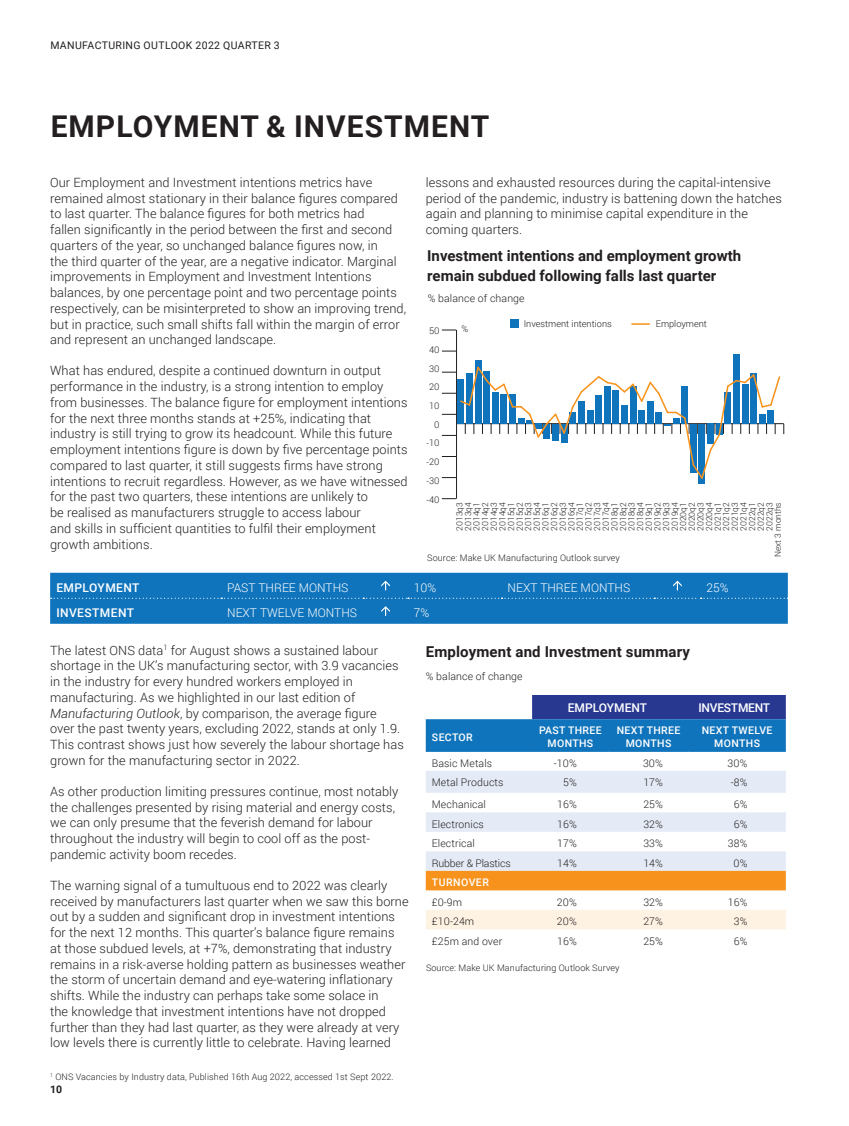
<style>
.page{position:relative;width:849px;height:1126px;background:#fff}
.page>*{position:absolute;margin:0;border:0;box-sizing:border-box;transform-origin:0 0}
.t1{font:700 30px "Roboto";letter-spacing:.035em;color:#231f20}
.t2{font:700 15px/19.5px "Roboto";color:#231f20}
.t3{font:300 12.75px/15.8px "Roboto";letter-spacing:.005em;color:#231f20}
.t4{font:300 12px "Roboto";color:#fff}
.t5{font:500 12px "Roboto";letter-spacing:.035em;color:#fff}
.t6{font:500 12px "Roboto";color:#fff}
.t7{font:500 12px "Roboto";letter-spacing:-.02em;color:#fff}
.t8{font:300 10.5px "Roboto";letter-spacing:.01em;color:#231f20}
.t9{font:500 10.5px/12.6px "Roboto";letter-spacing:.035em;color:#fff;text-align:center}
.t10{font:10.5px "Roboto";letter-spacing:.035em;color:#231f20}
.t11{font:300 10.5px "Roboto";letter-spacing:-.015em;color:#231f20}
.t12{font:700 10.5px "Roboto";color:#231f20}
.t13{font:300 9.15px "Roboto";color:#231f20}
.t14{font:300 9px "Roboto";letter-spacing:.01em;color:#231f20}
.t15{font:300 8.4px/8.6px "Roboto";color:#231f20;text-align:justify}
.s1{font-style:italic}
</style>
<div class="page">
<div style="left:510px;top:319px;width:9px;height:9px;background:#1074bc"></div>
<svg style="left:632px;top:323px;width:17px;height:2px"></svg>
<hr style="left:456px;top:330px;width:1px;height:169px;background:#231f20">
<div style="left:733px;top:354px;width:6px;height:70px;background:#1074bc"></div>
<div style="left:699px;top:424px;width:6px;height:60px;background:#1074bc"></div>
<div style="left:475px;top:360px;width:6px;height:64px;background:#1074bc"></div>
<svg style="left:442px;top:498px;width:14px;height:1px"></svg>
<svg style="left:442px;top:330px;width:14px;height:1px"></svg>
<svg style="left:442px;top:365px;width:342px;height:115px"></svg>
<svg style="left:442px;top:351px;width:14px;height:1px"></svg>
<div style="left:50px;top:573px;width:738px;height:51px;background:#1074bc"></div>
<svg style="left:426px;top:890px;width:359px;height:1px"></svg>
<svg style="left:426px;top:695px;width:359px;height:56px;background:#3673b7"></svg>
<svg style="left:426px;top:771px;width:359px;height:119px"></svg>
<div style="left:426px;top:910px;width:359px;height:19px;background:#fef2e3"></div>
<hr style="left:426px;top:751px;width:106px;height:1px;background:#1074bc">
<hr style="left:532px;top:751px;width:76px;height:1px;background:#1074bc">
<hr style="left:608px;top:751px;width:80px;height:1px;background:#1074bc">
<hr style="left:688px;top:751px;width:97px;height:1px;background:#1074bc">
<p class="t10" style="left:50px;top:37px;width:231px">MANUFACTURING OUTLOOK 2022 QUARTER 3</p>
<h1 class="t1" style="left:51px;top:105px;width:440px">EMPLOYMENT &amp; INVESTMENT</h1>
<p class="t3" style="left:50px;top:174px;width:357px">Our Employment and Investment intentions metrics have remained almost stationary in their balance figures compared to last quarter. The balance figures for both metrics had<br>fallen significantly in the period between the first and second quarters of the year, so unchanged balance figures now, in<br>the third quarter of the year, are a negative indicator. Marginal improvements in Employment and Investment Intentions balances, by one percentage point and two percentage points respectively, can be misinterpreted to show an improving trend, but in practice, such small shifts fall within the margin of error and represent an unchanged landscape.</p>
<p class="t3" style="left:50px;top:362px;width:359px">What has endured, despite a continued downturn in output performance in the industry, is a strong intention to employ from businesses. The balance figure for employment intentions for the next three months stands at +25%, indicating that industry is still trying to grow its headcount. While this future employment intentions figure is down by five percentage points compared to last quarter, it still suggests firms have strong intentions to recruit regardless. However, as we have witnessed for the past two quarters, these intentions are unlikely to<br>be realised as manufacturers struggle to access labour<br>and skills in sufficient quantities to fulfil their employment growth ambitions.</p>
<p class="t3" style="left:426px;top:174px;width:358px">lessons and exhausted resources during the capital-intensive period of the pandemic, industry is battening down the hatches again and planning to minimise capital expenditure in the coming quarters.</p>
<p class="t2" style="left:427px;top:246px;width:315px">Investment intentions and employment growth remain subdued following falls last quarter</p>
<p class="t13" style="left:524px;top:317px;width:90px">Investment intentions</p>
<p class="t13" style="left:655px;top:317px;width:53px">Employment</p>
<p class="t13" style="left:461px;top:322px;width:8px">%</p>
<p class="t8" style="left:428px;top:291px;width:98px">% balance of change</p>
<p class="t13" style="left:429px;top:324px;width:12px">50</p>
<p class="t13" style="left:429px;top:343px;width:12px">40</p>
<p class="t13" style="left:429px;top:362px;width:12px">30</p>
<p class="t13" style="left:429px;top:381px;width:12px">20</p>
<p class="t13" style="left:429px;top:399px;width:12px">10</p>
<p class="t13" style="left:434px;top:418px;width:7px">0</p>
<p class="t13" style="left:426px;top:437px;width:15px">-10</p>
<p class="t13" style="left:426px;top:456px;width:15px">-20</p>
<p class="t13" style="left:426px;top:474px;width:15px">-30</p>
<p class="t13" style="left:426px;top:493px;width:15px">-40</p>
<p class="t15" style="left:455px;top:531px;width:30px;rotate:-90deg">2013q3<br>2013q4<br>2014q1<br>2014q2<br>2014q3<br>2014q4<br>2015q1<br>2015q2<br>2015q3<br>2015q4<br>2016q1<br>2016q2<br>2016q3<br>2016q4<br>2017q1<br>2017q2<br>2017q3<br>2017q4<br>2018q1<br>2018q2<br>2018q3<br>2018q4<br>2019q1<br>2019q2<br>2019q3<br>2019q4<br>2020q1<br>2020q2<br>2020q3<br>2020q4<br>2021q1<br>2021q2<br>2021q3<br>2021q4<br>2022q1<br>2022q2<br>2022q3</p>
<p class="t14" style="left:427px;top:552px;width:194px">Source: Make UK Manufacturing Outlook survey</p>
<p class="t15" style="left:773px;top:557px;width:56px;rotate:-90deg">Next 3 months</p>
<p class="t5" style="left:56px;top:579px;width:85px">EMPLOYMENT</p>
<p class="t4" style="left:227px;top:579px;width:123px">PAST THREE MONTHS</p>
<p class="t4" style="left:414px;top:579px;width:24px">10%</p>
<p class="t4" style="left:507px;top:579px;width:124px">NEXT THREE MONTHS</p>
<p class="t4" style="left:706px;top:579px;width:24px">25%</p>
<p class="t5" style="left:56px;top:605px;width:79px">INVESTMENT</p>
<p class="t4" style="left:227px;top:605px;width:131px">NEXT TWELVE MONTHS</p>
<p class="t4" style="left:414px;top:605px;width:17px">7%</p>
<p class="t3" style="left:50px;top:642px;width:355px">The latest ONS data<sup>1</sup> for August shows a sustained labour shortage in the UK’s manufacturing sector, with 3.9 vacancies in the industry for every hundred workers employed in manufacturing. As we highlighted in our last edition of <span class="s1">Manufacturing Outlook</span>, by comparison, the average figure over the past twenty years, excluding 2022, stands at only 1.9.<br>This contrast shows just how severely the labour shortage has grown for the manufacturing sector in 2022.</p>
<p class="t3" style="left:50px;top:783px;width:350px">As other production limiting pressures continue, most notably the challenges presented by rising material and energy costs, we can only presume that the feverish demand for labour throughout the industry will begin to cool off as the post&shy;pandemic activity boom recedes.</p>
<p class="t3" style="left:50px;top:877px;width:360px">The warning signal of a tumultuous end to 2022 was clearly received by manufacturers last quarter when we saw this borne out by a sudden and significant drop in investment intentions for the next 12 months. This quarter’s balance figure remains at those subdued levels, at +7%, demonstrating that industry remains in a risk-averse holding pattern as businesses weather the storm of uncertain demand and eye-watering inflationary shifts. While the industry can perhaps take some solace in<br>the knowledge that investment intentions have not dropped further than they had last quarter, as they were already at very low levels there is currently little to celebrate. Having learned</p>
<p class="t14" style="left:50px;top:1071px;width:345px"><sup>1</sup> ONS Vacancies by Industry data, Published 16th Aug 2022, accessed 1st Sept 2022.</p>
<p class="t12" style="left:50px;top:1082px;width:14px">10</p>
<p class="t2" style="left:426px;top:641px;width:266px">Employment and Investment summary</p>
<p class="t8" style="left:426px;top:669px;width:98px">% balance of change</p>
<p class="t6" style="left:568px;top:699px;width:81px">EMPLOYMENT</p>
<p class="t7" style="left:698px;top:699px;width:73px">INVESTMENT</p>
<p class="t9" style="left:432px;top:730px;width:42px">SECTOR</p>
<p class="t9" style="left:539px;top:724px;width:64px">PAST THREE<br>MONTHS</p>
<p class="t9" style="left:616px;top:724px;width:65px">NEXT THREE<br>MONTHS</p>
<p class="t9" style="left:701px;top:724px;width:72px">NEXT TWELVE<br>MONTHS</p>
<p class="t8" style="left:432px;top:756px;width:62px">Basic Metals</p>
<p class="t8" style="left:554px;top:756px;width:25px">-10%</p>
<p class="t8" style="left:643px;top:756px;width:21px">30%</p>
<p class="t8" style="left:727px;top:756px;width:21px">30%</p>
<p class="t8" style="left:432px;top:775px;width:73px">Metal Products</p>
<p class="t8" style="left:563px;top:775px;width:15px">5%</p>
<p class="t8" style="left:643px;top:775px;width:21px">17%</p>
<p class="t8" style="left:730px;top:775px;width:18px">-8%</p>
<p class="t8" style="left:432px;top:797px;width:56px">Mechanical</p>
<p class="t8" style="left:557px;top:797px;width:21px">16%</p>
<p class="t8" style="left:643px;top:797px;width:21px">25%</p>
<p class="t8" style="left:734px;top:797px;width:15px">6%</p>
<p class="t8" style="left:432px;top:817px;width:54px">Electronics</p>
<p class="t8" style="left:557px;top:817px;width:21px">16%</p>
<p class="t8" style="left:643px;top:817px;width:21px">32%</p>
<p class="t8" style="left:734px;top:817px;width:15px">6%</p>
<p class="t8" style="left:432px;top:836px;width:45px">Electrical</p>
<p class="t8" style="left:557px;top:836px;width:21px">17%</p>
<p class="t8" style="left:643px;top:836px;width:21px">33%</p>
<p class="t8" style="left:728px;top:836px;width:21px">38%</p>
<p class="t11" style="left:432px;top:856px;width:81px">Rubber &amp; Plastics</p>
<p class="t8" style="left:557px;top:856px;width:21px">14%</p>
<p class="t8" style="left:643px;top:856px;width:21px">14%</p>
<p class="t8" style="left:733px;top:856px;width:15px">0%</p>
<p class="t9" style="left:432px;top:876px;width:58px">TURNOVER</p>
<p class="t8" style="left:432px;top:895px;width:32px">£0-9m</p>
<p class="t8" style="left:557px;top:895px;width:21px">20%</p>
<p class="t8" style="left:643px;top:895px;width:21px">32%</p>
<p class="t8" style="left:728px;top:895px;width:21px">16%</p>
<p class="t8" style="left:432px;top:914px;width:44px">£10-24m</p>
<p class="t8" style="left:557px;top:914px;width:21px">20%</p>
<p class="t8" style="left:643px;top:914px;width:21px">27%</p>
<p class="t8" style="left:734px;top:914px;width:15px">3%</p>
<p class="t8" style="left:432px;top:934px;width:72px">£25m and over</p>
<p class="t8" style="left:557px;top:934px;width:21px">16%</p>
<p class="t8" style="left:643px;top:934px;width:21px">25%</p>
<p class="t8" style="left:734px;top:934px;width:15px">6%</p>
<p class="t14" style="left:426px;top:962px;width:195px">Source: Make UK Manufacturing Outlook Survey</p>
</div>
